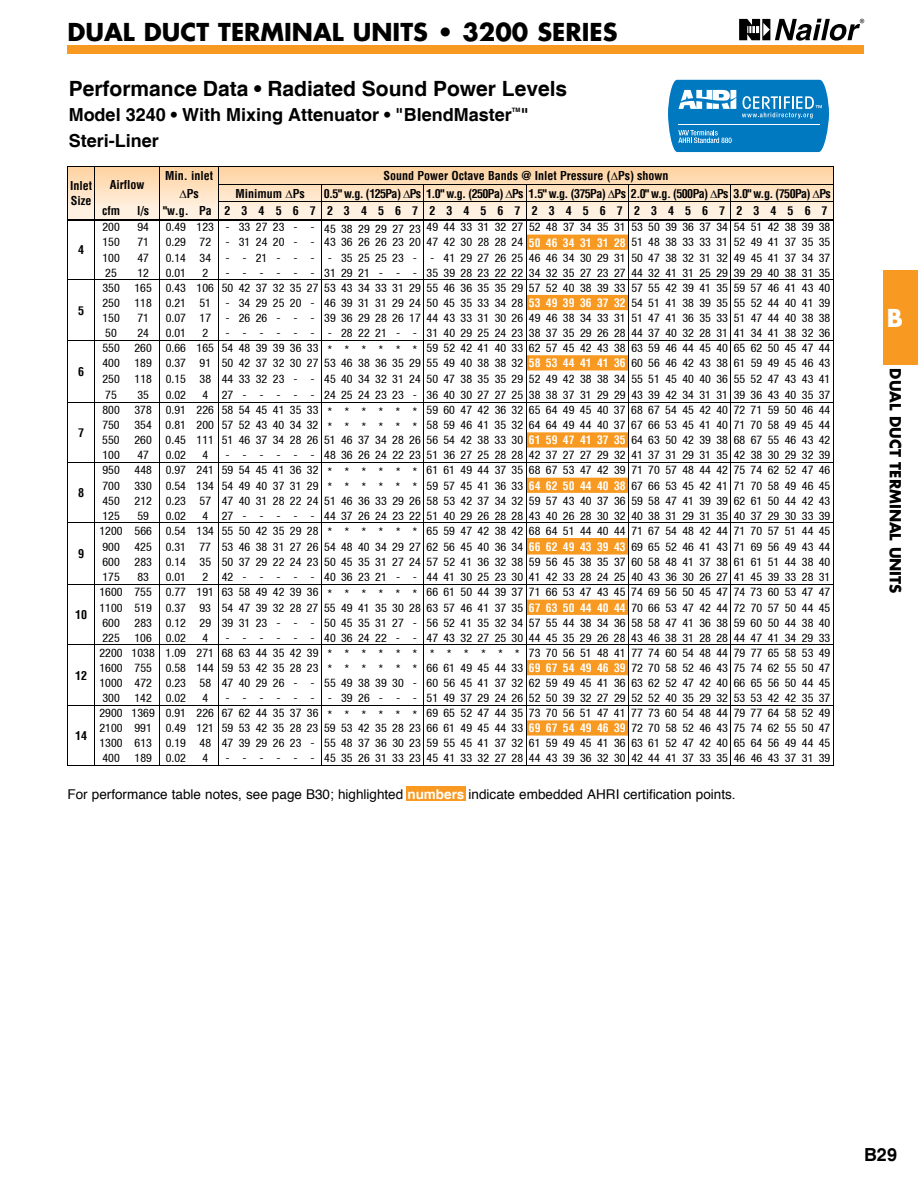
<style>
.page{position:relative;width:918px;height:1188px;background:#fff}
.page>*{position:absolute;margin:0;border:0;box-sizing:border-box;transform-origin:0 0}
.t1{font:700 24px "Futura Std";color:#000}
.t2{font:700 24px "Futura Std";color:#fff}
.t3{font:700 21px "Helvetica";color:#000}
.t4{font:700 18px "Helvetica";color:#000}
.t5{font:700 15px "Futura Std";color:#000}
.t6{font:13.5px "Helvetica";color:#000}
.t7{font:condensed 12px/15.1px "Helvetica 57";letter-spacing:.005em;color:#000;text-align:justify}
.t8{font:700 condensed 12px/15px "Helvetica";color:#000}
.t9{font:700 condensed 12px "Helvetica";letter-spacing:-.05em;color:#000}
.t10{font:700 condensed 12px "Helvetica";letter-spacing:.92em;color:#000}
.t11{font:700 6px "Helvetica";color:#000}
.s1{font-family:"Helvetica";font-weight:700;font-size:11.7px;color:#fff}
.s2{font-weight:700;color:#fff}
</style>
<div class="page">
<div style="left:884px;top:270px;width:34px;height:94px;background:#f89921"></div>
<svg style="left:739px;top:19px;width:125px;height:22px"></svg>
<div style="left:68px;top:45px;width:796px;height:8px;background:#f89921"></div>
<div style="left:406px;top:786px;width:60px;height:15px;background:#f89921"></div>
<svg style="left:68px;top:166px;width:766px;height:600px"></svg>
<svg style="left:668px;top:80px;width:161px;height:72px;background:#288eca"></svg>
<h1 class="t1" style="left:68px;top:16px;width:551px">DUAL DUCT TERMINAL UNITS • 3200 SERIES</h1>
<h2 class="t3" style="left:69px;top:76px;width:500px">Performance Data • Radiated Sound Power Levels</h2>
<h3 class="t4" style="left:69px;top:104px;width:445px">Model 3240 • With Mixing Attenuator • "BlendMaster</h3>
<p class="t11" style="left:512px;top:107px;width:10px">TM</p>
<h3 class="t4" style="left:521px;top:104px;width:10px">"</h3>
<h3 class="t4" style="left:69px;top:130px;width:92px">Steri-Liner</h3>
<p class="t8" style="left:165px;top:168px;width:49px">Min. inlet</p>
<p class="t8" style="left:384px;top:168px;width:287px">Sound Power Octave Bands @ Inlet Pressure (∆Ps) shown</p>
<p class="t8" style="left:180px;top:186px;width:21px">∆Ps</p>
<p class="t8" style="left:235px;top:186px;width:71px">Minimum ∆Ps</p>
<p class="t9" style="left:324px;top:186px;width:508px">0.5" w.g. (125Pa) ∆Ps 1.0" w.g. (250Pa) ∆Ps 1.5" w.g. (375Pa) ∆Ps 2.0" w.g. (500Pa) ∆Ps 3.0" w.g. (750Pa) ∆Ps</p>
<p class="t8" style="left:70px;top:178px;width:24px">Inlet<br>Size</p>
<p class="t8" style="left:110px;top:177px;width:36px">Airflow</p>
<p class="t8" style="left:102px;top:203px;width:19px">cfm</p>
<p class="t10" style="left:137px;top:203px;width:692px">l/s "w.g.Pa 234567234567234567234567234567234567</p>
<p class="t8" style="left:78px;top:242px;width:7px">4</p>
<p class="t8" style="left:78px;top:303px;width:7px">5</p>
<p class="t8" style="left:78px;top:364px;width:7px">6</p>
<p class="t8" style="left:78px;top:425px;width:7px">7</p>
<p class="t8" style="left:78px;top:485px;width:7px">8</p>
<p class="t8" style="left:78px;top:546px;width:7px">9</p>
<p class="t8" style="left:75px;top:607px;width:13px">10</p>
<p class="t8" style="left:75px;top:668px;width:13px">12</p>
<p class="t8" style="left:75px;top:728px;width:13px">14</p>
<p class="t7" style="left:102px;top:219px;width:19px">200</p>
<p class="t7" style="left:137px;top:219px;width:13px">94</p>
<p class="t7" style="left:166px;top:219px;width:666px">0.49 123 - 33 27 23 - - 45 38 29 29 27 23 49 44 33 31 32 27 52 48 37 34 35 31 53 50 39 36 37 34 54 51 42 38 39 38</p>
<p class="t7" style="left:102px;top:235px;width:19px">150</p>
<p class="t7" style="left:137px;top:235px;width:13px">71</p>
<p class="t7" style="left:166px;top:235px;width:666px">0.29 72 - 31 24 20 - - 43 36 26 26 23 20 47 42 30 28 28 24 <span class="s1">50 46 34 31 31 28</span> 51 48 38 33 33 31 52 49 41 37 35 35</p>
<p class="t7" style="left:102px;top:250px;width:19px">100</p>
<p class="t7" style="left:137px;top:250px;width:13px">47</p>
<p class="t7" style="left:166px;top:250px;width:666px">0.14 34 - - 21 - - - - 35252523 - - 4129272625464634302931504738323132494541373437</p>
<p class="t7" style="left:105px;top:265px;width:13px">25</p>
<p class="t7" style="left:137px;top:265px;width:13px">12</p>
<p class="t7" style="left:166px;top:265px;width:22px">0.01</p>
<p class="t7" style="left:202px;top:265px;width:7px">2</p>
<p class="t7" style="left:226px;top:265px;width:606px">- - - - - - 312921 - - - 353928232222343235272327443241312529392940383135</p>
<p class="t7" style="left:102px;top:280px;width:730px">350 165 0.43 106 50 42 37 32 35 27 53 43 34 33 31 29 55 46 36 35 35 29 57 52 40 38 39 33 57 55 42 39 41 35 59 57 46 41 43 40<br>250 118 0.21 51 - 34 29 25 20 - 46 39 31 31 29 24 50 45 35 33 34 28 <span class="s1">53 49 39 36 37 32</span> 54 51 41 38 39 35 55 52 44 40 41 39<br>150</p>
<p class="t7" style="left:137px;top:310px;width:13px">71</p>
<p class="t7" style="left:166px;top:310px;width:666px">0.07 17 - 2626 - - - 393629282617444333313026494638343331514741363533514744403838</p>
<p class="t7" style="left:105px;top:325px;width:13px">50</p>
<p class="t7" style="left:137px;top:325px;width:13px">24</p>
<p class="t7" style="left:166px;top:325px;width:22px">0.01</p>
<p class="t7" style="left:202px;top:325px;width:7px">2</p>
<p class="t7" style="left:226px;top:325px;width:606px">- - - - - - - 282221 - - 314029252423383735292628443740322831413441383236</p>
<p class="t7" style="left:102px;top:340px;width:730px;line-height:15.6px">550 260 0.66 165 54 48 39 39 36 33 * * * * * * 59 52 42 41 40 33 62 57 45 42 43 38 63 59 46 44 45 40 65 62 50 45 47 44<br>400 189 0.37 91 50 42 37 32 30 27 53 46 38 36 35 29 55 49 40 38 38 32 <span class="s1">58 53 44 41 41 36</span> 60 56 46 42 43 38 61 59 49 45 46 43<br>250 118 0.15 38 44 33 32 23 - - 45 40 34 32 31 24 50 47 38 35 35 29 52 49 42 38 38 34 55 51 45 40 40 36 55 52 47 43 43 41<br>75</p>
<p class="t7" style="left:137px;top:387px;width:13px">35</p>
<p class="t7" style="left:166px;top:387px;width:22px">0.02</p>
<p class="t7" style="left:202px;top:387px;width:629px">4 27 - - - - - 2425242323 - 364030272725383837312929433942343131393643403537</p>
<p class="t7" style="left:102px;top:402px;width:730px">800 378 0.91 226 58 54 45 41 35 33 * * * * * * 59 60 47 42 36 32 65 64 49 45 40 37 68 67 54 45 42 40 72 71 59 50 46 44<br>750 354 0.81 200 57 52 43 40 34 32 * * * * * * 58 59 46 41 35 32 64 64 49 44 40 37 67 66 53 45 41 40 71 70 58 49 45 44<br>550 260 0.45 111 51 46 37 34 28 26 51 46 37 34 28 26 56 54 42 38 33 30 <span class="s1">61 59 47 41 37 35</span> 64 63 50 42 39 38 68 67 55 46 43 42<br>100</p>
<p class="t7" style="left:137px;top:447px;width:13px">47</p>
<p class="t7" style="left:166px;top:447px;width:22px">0.02</p>
<p class="t7" style="left:202px;top:447px;width:7px">4</p>
<p class="t7" style="left:226px;top:447px;width:606px">- - - - - - 483626242223513627252828423727272932413731293135423830293239</p>
<p class="t7" style="left:102px;top:463px;width:730px">950 448 0.97 241 59 54 45 41 36 32 * * * * * * 61 61 49 44 37 35 68 67 53 47 42 39 71 70 57 48 44 42 75 74 62 52 47 46<br>700 330 0.54 134 54 49 40 37 31 29 * * * * * * 59 57 45 41 36 33 <span class="s1">64 62 50 44 40 38</span> 67 66 53 45 42 41 71 70 58 49 46 45<br>450 212 0.23 57 47 40 31 28 22 24 51 46 36 33 29 26 58 53 42 37 34 32 59 57 43 40 37 36 59 58 47 41 39 39 62 61 50 44 42 43<br>125</p>
<p class="t7" style="left:137px;top:508px;width:13px">59</p>
<p class="t7" style="left:166px;top:508px;width:22px">0.02</p>
<p class="t7" style="left:202px;top:508px;width:629px">4 27 - - - - - 443726242322514029262828434026283032403831293135403729303339</p>
<p class="t7" style="left:99px;top:523px;width:732px;line-height:15.6px">1200 566 0.54 134 55 50 42 35 29 28 * * * * * * 65 59 47 42 38 42 68 64 51 44 40 44 71 67 54 48 42 44 71 70 57 51 44 45<br>900 425 0.31 77 53 46 38 31 27 26 54 48 40 34 29 27 62 56 45 40 36 34 <span class="s1">66 62 49 43 39 43</span> 69 65 52 46 41 43 71 69 56 49 43 44<br>600 283 0.14 35 50 37 29 22 24 23 50 45 35 31 27 24 57 52 41 36 32 38 59 56 45 38 35 37 60 58 48 41 37 38 61 61 51 44 38 40<br>175</p>
<p class="t7" style="left:137px;top:570px;width:13px">83</p>
<p class="t7" style="left:166px;top:570px;width:22px">0.01</p>
<p class="t7" style="left:202px;top:570px;width:629px">2 42 - - - - - 40362321 - - 444130252330414233282425404336302627414539332831</p>
<p class="t7" style="left:99px;top:585px;width:732px">1600 755 0.77 191 63 58 49 42 39 36 * * * * * * 66 61 50 44 39 37 71 66 53 47 43 45 74 69 56 50 45 47 74 73 60 53 47 47<br>1100 519 0.37 93 54 47 39 32 28 27 55 49 41 35 30 28 63 57 46 41 37 35 <span class="s1">67 63 50 44 40 44</span> 70 66 53 47 42 44 72 70 57 50 44 45<br>600 283 0.12 29 39 31 23 - - - 50 45 35 31 27 - 56 52 41 35 32 34 57 55 44 38 34 36 58 58 47 41 36 38 59 60 50 44 38 40<br>225 106 0.02</p>
<p class="t7" style="left:202px;top:630px;width:7px">4</p>
<p class="t7" style="left:225px;top:630px;width:606px">- - - - - - 40362422 - - 474332272530444535292628434638312828444741342933</p>
<p class="t7" style="left:99px;top:645px;width:732px">2200 1038 1.09 271 686344354239 * * * * * * * * * * * * 737056514841777460544844797765585349<br>1600 755 0.58 144 59 53 42 35 28 23 * * * * * * 66 61 49 45 44 33 <span class="s1">69 67 54 49 46 39</span> 72 70 58 52 46 43 75 74 62 55 50 47<br>1000 472 0.23 58 47 40 29 26 - - 55 49 38 39 30 - 60 56 45 41 37 32 62 59 49 45 41 36 63 62 52 47 42 40 66 65 56 50 44 45<br>300 142 0.02</p>
<p class="t7" style="left:202px;top:690px;width:7px">4</p>
<p class="t7" style="left:225px;top:690px;width:606px">- - - - - - - 3926 - - - 514937292426525039322729525240352932535342423537</p>
<p class="t7" style="left:99px;top:705px;width:732px">2900 1369 0.91 226 67 62 44 35 37 36 * * * * * * 69 65 52 47 44 35 73 70 56 51 47 41 77 73 60 54 48 44 79 77 64 58 52 49<br>2100 991 0.49 121 59 53 42 35 28 23 59 53 42 35 28 23 66 61 49 45 44 33 <span class="s1">69 67 54 49 46 39</span> 72 70 58 52 46 43 75 74 62 55 50 47<br>1300 613 0.19 48 47 39 29 26 23 - 55 48 37 36 30 23 59 55 45 41 37 32 61 59 49 45 41 36 63 61 52 47 42 40 65 64 56 49 44 45<br>400 189 0.02</p>
<p class="t7" style="left:202px;top:751px;width:7px">4</p>
<p class="t7" style="left:226px;top:751px;width:606px">- - - - - - 453526313323454133322728444339363230424441373335464643373139</p>
<p class="t6" style="left:68px;top:785px;width:670px">For performance table notes, see page B30; highlighted <span class="s2">numbers</span> indicate embedded AHRI certification points.</p>
<h1 class="t2" style="left:887px;top:302px;width:18px">B</h1>
<p class="t5" style="left:906px;top:368px;width:227px;rotate:90deg">DUAL DUCT TERMINAL UNITS</p>
<h3 class="t4" style="left:864px;top:1143px;width:35px">B29</h3>
</div>
